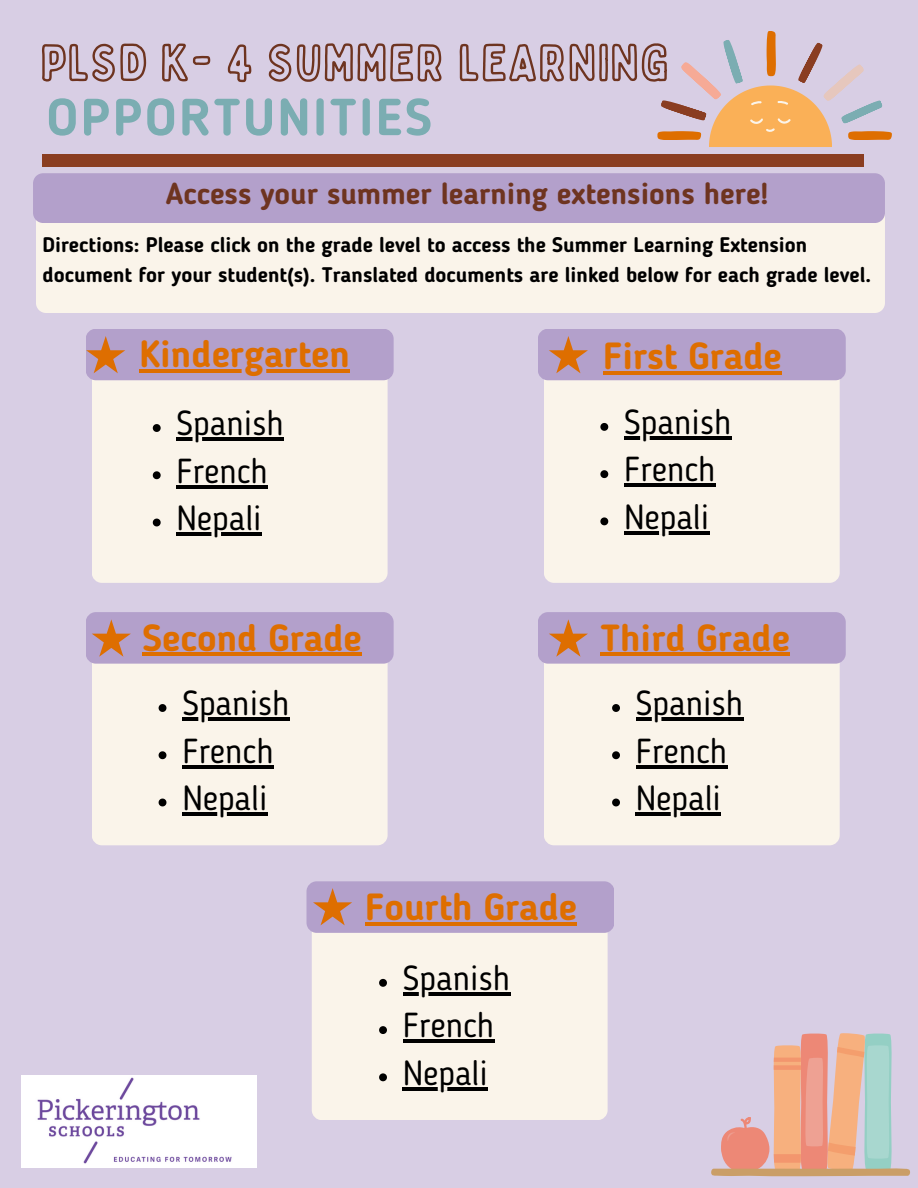
<style>
.page{position:relative;width:918px;height:1188px;background:#d8cee4}
.page>*{position:absolute;margin:0;border:0;box-sizing:border-box;transform-origin:0 0}
.t1{font:700 51.6px "Blogger Sans";letter-spacing:.05em;color:#7badb2}
.t2{font:700 37.5px "Blogger Sans";color:#de6e00}
.t3{font:34.5px "Blogger Sans";color:#000}
.t4{font:700 30px "Blogger Sans";color:#6e3420}
.t5{font:700 21px/29.2px "Blogger Sans";color:#000}
</style>
<div class="page">
<svg style="left:669px;top:31px;width:223px;height:116px"></svg>
<div style="left:36px;top:223px;width:849px;height:90px;background:#faf4ea"></div>
<div style="left:33px;top:173px;width:852px;height:50px;background:#b3a0cb"></div>
<div style="left:43px;top:154px;width:821px;height:13px;background:#8a3d21"></div>
<svg style="left:711px;top:1033px;width:199px;height:143px"></svg>
<div style="left:92px;top:343px;width:295px;height:240px;background:#faf4ea;border-radius:10px"></div>
<div style="left:86px;top:329px;width:308px;height:51px;background:#b3a0cb;border-radius:10px"></div>
<div style="left:544px;top:343px;width:295px;height:240px;background:#faf4ea;border-radius:10px"></div>
<div style="left:538px;top:329px;width:308px;height:51px;background:#b3a0cb;border-radius:10px"></div>
<div style="left:92px;top:626px;width:295px;height:219px;background:#faf4ea;border-radius:10px"></div>
<div style="left:86px;top:612px;width:308px;height:52px;background:#b3a0cb;border-radius:10px"></div>
<div style="left:544px;top:626px;width:295px;height:219px;background:#faf4ea;border-radius:10px"></div>
<div style="left:538px;top:612px;width:308px;height:52px;background:#b3a0cb;border-radius:10px"></div>
<div style="left:312px;top:895px;width:296px;height:225px;background:#faf4ea;border-radius:10px"></div>
<div style="left:307px;top:881px;width:307px;height:52px;background:#b3a0cb;border-radius:10px"></div>
<img style="left:22px;top:1075px;width:235px;height:93px">
<svg style="left:86px;top:336px;width:39px;height:37px"></svg>
<svg style="left:42px;top:43px;width:627px;height:123px"></svg>
<hr style="left:139px;top:369px;width:211px;height:4px;background:#de6e00">
<hr style="left:603px;top:371px;width:179px;height:3px;background:#de6e00">
<svg style="left:600px;top:423px;width:8px;height:8px"></svg>
<hr style="left:624px;top:436px;width:108px;height:4px;background:#000">
<svg style="left:600px;top:470px;width:8px;height:8px"></svg>
<hr style="left:624px;top:484px;width:92px;height:3px;background:#000">
<svg style="left:600px;top:517px;width:8px;height:8px"></svg>
<hr style="left:624px;top:531px;width:85px;height:3px;background:#000">
<hr style="left:143px;top:653px;width:219px;height:3px;background:#de6e00">
<hr style="left:601px;top:653px;width:189px;height:3px;background:#de6e00">
<hr style="left:365px;top:922px;width:212px;height:3px;background:#de6e00">
<svg style="left:159px;top:704px;width:7px;height:8px"></svg>
<hr style="left:182px;top:718px;width:108px;height:3px;background:#000">
<svg style="left:159px;top:751px;width:7px;height:8px"></svg>
<hr style="left:182px;top:765px;width:92px;height:3px;background:#000">
<svg style="left:159px;top:799px;width:7px;height:7px"></svg>
<hr style="left:182px;top:812px;width:85px;height:3px;background:#000">
<svg style="left:612px;top:704px;width:8px;height:8px"></svg>
<hr style="left:636px;top:718px;width:107px;height:3px;background:#000">
<svg style="left:612px;top:751px;width:8px;height:8px"></svg>
<hr style="left:636px;top:765px;width:91px;height:3px;background:#000">
<svg style="left:612px;top:799px;width:8px;height:7px"></svg>
<hr style="left:636px;top:812px;width:85px;height:3px;background:#000">
<svg style="left:379px;top:979px;width:8px;height:8px"></svg>
<hr style="left:403px;top:992px;width:107px;height:4px;background:#000">
<svg style="left:379px;top:1026px;width:8px;height:8px"></svg>
<hr style="left:403px;top:1040px;width:91px;height:3px;background:#000">
<svg style="left:379px;top:1073px;width:8px;height:8px"></svg>
<hr style="left:403px;top:1087px;width:85px;height:3px;background:#000">
<svg style="left:153px;top:424px;width:8px;height:8px"></svg>
<hr style="left:177px;top:438px;width:107px;height:3px;background:#000">
<svg style="left:153px;top:471px;width:8px;height:8px"></svg>
<hr style="left:177px;top:485px;width:91px;height:3px;background:#000">
<svg style="left:153px;top:519px;width:8px;height:7px"></svg>
<hr style="left:177px;top:532px;width:85px;height:3px;background:#000">
<svg style="left:549px;top:336px;width:39px;height:37px"></svg>
<svg style="left:92px;top:619px;width:39px;height:38px"></svg>
<svg style="left:549px;top:619px;width:39px;height:38px"></svg>
<svg style="left:313px;top:888px;width:39px;height:37px"></svg>
<h1 class="t1" style="left:47px;top:96px;width:387px">OPPORTUNITIES</h1>
<h2 class="t4" style="left:166px;top:182px;width:604px">Access your summer learning extensions here!</h2>
<p class="t5" style="left:43px;top:232px;width:830px">Directions: Please click on the grade level to access the Summer Learning Extension document for your student(s). Translated documents are linked below for each grade level.</p>
<h5 class="t2" style="left:139px;top:339px;width:212px">Kindergarten</h5>
<p class="t2" style="left:603px;top:340px;width:180px">First Grade</p>
<h3 class="t3" style="left:624px;top:408px;width:109px">Spanish</h3>
<p class="t3" style="left:624px;top:455px;width:93px">French</p>
<p class="t3" style="left:624px;top:502px;width:87px">Nepali</p>
<p class="t3" style="left:177px;top:409px;width:109px">Spanish</p>
<h3 class="t3" style="left:177px;top:456px;width:93px">French</h3>
<p class="t3" style="left:177px;top:504px;width:87px">Nepali</p>
<p class="t2" style="left:143px;top:622px;width:221px">Second Grade</p>
<h3 class="t2" style="left:601px;top:622px;width:191px">Third Grade</h3>
<p class="t3" style="left:182px;top:689px;width:109px">Spanish</p>
<h3 class="t3" style="left:182px;top:736px;width:93px">French</h3>
<p class="t3" style="left:182px;top:784px;width:87px">Nepali</p>
<p class="t2" style="left:365px;top:891px;width:213px">Fourth Grade</p>
<p class="t3" style="left:403px;top:964px;width:109px">Spanish</p>
<p class="t3" style="left:403px;top:1011px;width:93px">French</p>
<p class="t3" style="left:403px;top:1058px;width:87px">Nepali</p>
<p class="t3" style="left:636px;top:689px;width:109px">Spanish</p>
<p class="t3" style="left:636px;top:736px;width:93px">French</p>
<h3 class="t3" style="left:636px;top:784px;width:87px">Nepali</h3>
</div>
